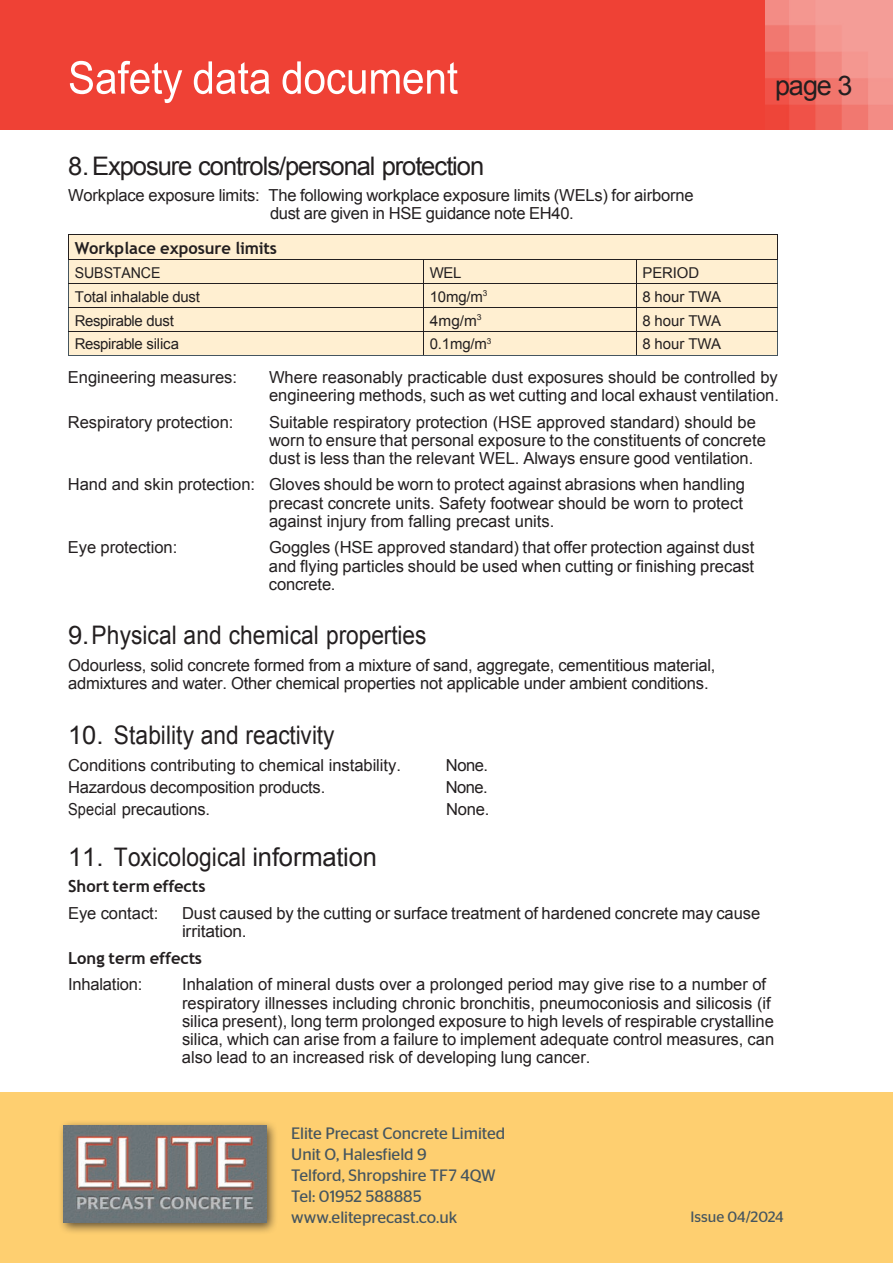
<style>
.page{position:relative;width:893px;height:1263px;background:#fff}
.page>*{position:absolute;margin:0;border:0;box-sizing:border-box;transform-origin:0 0}
.t1{font:27px "Arial";color:#231f20}
.t2{font:25.5px "Arial";color:#231f20}
.t3{font:25.5px "Arial";letter-spacing:-.04em;color:#231f20}
.t4{font:16.5px/18.1px "Arial";letter-spacing:-.005em;color:#231f20}
.t5{font:16.5px "Stag Sans";color:#45555f}
.t6{font:700 16.5px/26.4px "Trebuchet MS";letter-spacing:-.005em;color:#231f20}
.t7{font:16.5px/21px "Arial";letter-spacing:-.005em;color:#45555f}
.t8{font:16.5px "Arial";letter-spacing:-.005em;color:#231f20;scale:.88 1}
.t9{font:16.5px "Arial";letter-spacing:-.005em;color:#45555f;scale:.88 1}
.t10{font:16.5px "Arial";letter-spacing:-.025em;color:#45555f}
.t11{font:15px "Arial";letter-spacing:-.015em;color:#231f20}
.t12{font:15px "Stag Sans";color:#45555f}
.t13{font:15px "Arial";letter-spacing:-.015em;color:#231f20;scale:.95 1}
.s1{font-family:"Arial";font-weight:400}
</style>
<div class="page">
<div style="left:69px;top:235px;width:708px;height:24px;background:#ffefd1"></div>
<hr style="left:69px;top:234px;width:708px;height:1px;background:#231f20">
<div style="left:69px;top:260px;width:354px;height:23px;background:#ffefd1"></div>
<div style="left:424px;top:260px;width:212px;height:23px;background:#ffefd1"></div>
<div style="left:636px;top:260px;width:141px;height:23px;background:#ffefd1"></div>
<hr style="left:69px;top:259px;width:354px;height:1px;background:#231f20">
<hr style="left:424px;top:259px;width:212px;height:1px;background:#231f20">
<hr style="left:636px;top:259px;width:141px;height:1px;background:#231f20">
<div style="left:69px;top:284px;width:354px;height:23px;background:#ffefd1"></div>
<div style="left:424px;top:284px;width:212px;height:23px;background:#ffefd1"></div>
<div style="left:636px;top:284px;width:141px;height:23px;background:#ffefd1"></div>
<hr style="left:69px;top:283px;width:354px;height:1px;background:#231f20">
<hr style="left:424px;top:283px;width:212px;height:1px;background:#231f20">
<hr style="left:636px;top:283px;width:141px;height:1px;background:#231f20">
<div style="left:69px;top:308px;width:354px;height:23px;background:#ffefd1"></div>
<div style="left:424px;top:308px;width:212px;height:23px;background:#ffefd1"></div>
<div style="left:636px;top:308px;width:141px;height:23px;background:#ffefd1"></div>
<hr style="left:69px;top:307px;width:354px;height:1px;background:#231f20">
<hr style="left:424px;top:307px;width:212px;height:1px;background:#231f20">
<hr style="left:636px;top:307px;width:141px;height:1px;background:#231f20">
<div style="left:69px;top:332px;width:354px;height:23px;background:#ffefd1"></div>
<div style="left:424px;top:332px;width:212px;height:23px;background:#ffefd1"></div>
<div style="left:636px;top:332px;width:141px;height:23px;background:#ffefd1"></div>
<hr style="left:69px;top:331px;width:354px;height:1px;background:#231f20">
<hr style="left:424px;top:331px;width:212px;height:1px;background:#231f20">
<hr style="left:636px;top:331px;width:141px;height:1px;background:#231f20">
<svg style="left:68px;top:234px;width:1px;height:122px"></svg>
<hr style="left:69px;top:355px;width:354px;height:1px;background:#45555f">
<svg style="left:423px;top:259px;width:1px;height:97px"></svg>
<hr style="left:424px;top:355px;width:212px;height:1px;background:#45555f">
<svg style="left:636px;top:260px;width:1px;height:95px"></svg>
<hr style="left:636px;top:355px;width:141px;height:1px;background:#45555f">
<svg style="left:777px;top:234px;width:1px;height:122px"></svg>
<div style="left:0;top:0;width:893px;height:129px;background:#ef4135"></div>
<img style="left:766px;top:0;width:127px;height:129px">
<svg style="left:70px;top:61px;width:112px;height:42px"></svg>
<svg style="left:194px;top:61px;width:76px;height:33px"></svg>
<svg style="left:283px;top:61px;width:175px;height:33px"></svg>
<img style="left:775px;top:71px;width:77px;height:29px">
<div style="left:0;top:1093px;width:893px;height:170px;background:#fecf70"></div>
<div style="left:58px;top:1119px;width:221px;height:115px;background:#231f20;opacity:.75"></div>
<img style="left:64px;top:1125px;width:202px;height:97px">
<p class="t1" style="left:775px;top:67px;width:79px">page 3</p>
<p class="t3" style="left:68px;top:150px;width:418px">8. Exposure controls/personal protection</p>
<p class="t4" style="left:270px;top:186px;width:425px;text-indent:-202px">Workplace exposure limits: The following workplace exposure limits (WELs) for airborne dust are given in HSE guidance note EH40.</p>
<p class="t6" style="left:75px;top:235px;width:204px">Workplace exposure limits</p>
<p class="t13" style="left:75px;top:263px;width:92px">SUBSTANCE</p>
<p class="t11" style="left:430px;top:263px;width:33px">WEL</p>
<p class="t11" style="left:643px;top:263px;width:58px">PERIOD</p>
<p class="t11" style="left:75px;top:286px;width:127px">Total inhalable dust</p>
<p class="t11" style="left:430px;top:286px;width:59px">10mg/m<sup>3</sup></p>
<p class="t11" style="left:642px;top:286px;width:80px">8 hour TWA</p>
<p class="t11" style="left:75px;top:310px;width:101px">Respirable dust</p>
<p class="t11" style="left:430px;top:310px;width:54px">4mg/m<sup>3</sup></p>
<p class="t11" style="left:642px;top:310px;width:80px">8 hour TWA</p>
<p class="t11" style="left:75px;top:334px;width:106px">Respirable silica</p>
<p class="t11" style="left:430px;top:334px;width:63px">0.1mg/m<sup>3</sup></p>
<p class="t11" style="left:642px;top:334px;width:80px">8 hour TWA</p>
<p class="t4" style="left:68px;top:368px;width:171px">Engineering measures:</p>
<p class="t4" style="left:269px;top:368px;width:511px">Where reasonably practicable dust exposures should be controlled by engineering methods, such as wet cutting and local exhaust ventilation.</p>
<p class="t4" style="left:68px;top:413px;width:167px">Respiratory protection:</p>
<p class="t4" style="left:269px;top:413px;width:498px">Suitable respiratory protection (HSE approved standard) should be worn to ensure that personal exposure to the constituents of concrete dust is less than the relevant WEL. Always ensure good ventilation.</p>
<p class="t4" style="left:269px;top:476px;width:478px;text-indent:-201px">Hand and skin protection: Gloves should be worn to protect against abrasions when handling precast concrete units. Safety footwear should be worn to protect against injury from falling precast units.</p>
<p class="t4" style="left:68px;top:539px;width:111px">Eye protection:</p>
<p class="t4" style="left:269px;top:538px;width:487px;text-align:justify">Goggles (HSE approved standard) that offer protection against dust and flying particles should be used when cutting or finishing precast concrete.</p>
<p class="t2" style="left:68px;top:619px;width:360px">9. Physical and chemical properties</p>
<p class="t4" style="left:68px;top:656px;width:649px">Odourless, solid concrete formed from a mixture of sand, aggregate, cementitious material, admixtures and water. Other chemical properties not applicable under ambient conditions.</p>
<p class="t2" style="left:68px;top:718px;width:268px">10. Stability and reactivity</p>
<p class="t4" style="left:68px;top:756px;width:334px">Conditions contributing to chemical instability.</p>
<p class="t4" style="left:446px;top:756px;width:44px">None.</p>
<p class="t4" style="left:68px;top:778px;width:259px">Hazardous decomposition products.</p>
<p class="t4" style="left:446px;top:778px;width:43px">None.</p>
<p class="t8" style="left:68px;top:799px;width:163px">Special precautions.</p>
<p class="t4" style="left:446px;top:801px;width:45px">None.</p>
<p class="t2" style="left:68px;top:840px;width:311px">11. Toxicological information</p>
<p class="t6" style="left:68px;top:873px;width:139px">Short term effects<br><span class="s1">Eye contact:</span></p>
<p class="t4" style="left:182px;top:904px;width:580px">Dust caused by the cutting or surface treatment of hardened concrete may cause irritation.</p>
<p class="t6" style="left:68px;top:944px;width:136px">Long term effects<br><span class="s1">Inhalation:</span></p>
<p class="t4" style="left:182px;top:976px;width:594px">Inhalation of mineral dusts over a prolonged period may give rise to a number of respiratory illnesses including chronic bronchitis, pneumoconiosis and silicosis (if silica present), long term prolonged exposure to high levels of respirable crystalline silica, which can arise from a failure to implement adequate control measures, can also lead to an increased risk of developing lung cancer.</p>
<p class="t5" style="left:291px;top:1124px;width:216px">Elite Precast Concrete Limited</p>
<p class="t5" style="left:291px;top:1145px;width:137px">Unit O, Halesfield 9</p>
<p class="t5" style="left:291px;top:1166px;width:206px">Telford, Shropshire TF7 4QW</p>
<p class="t5" style="left:291px;top:1187px;width:132px">Tel: 01952 588885</p>
<p class="t5" style="left:291px;top:1208px;width:167px">www.eliteprecast.co.uk</p>
<p class="t12" style="left:690px;top:1208px;width:95px">Issue 04/2024</p>
<p class="t7" style="left:395px;top:1123px;width:11px">o</p>
<p class="t7" style="left:485px;top:1123px;width:20px">ed</p>
<p class="t7" style="left:338px;top:1144px;width:97px">, Halesfield 9 ,</p>
<p class="t10" style="left:389px;top:1165px;width:107px">shire TF7 4QW</p>
<p class="t7" style="left:301px;top:1186px;width:83px">el: 01952 5</p>
<p class="t7" style="left:411px;top:1186px;width:20px">85</p>
<p class="t7" style="left:326px;top:1207px;width:6px">.</p>
<p class="t7" style="left:369px;top:1207px;width:50px">reca .</p>
<p class="t9" style="left:690px;top:1206px;width:114px">Issue 04/2024</p>
</div>
